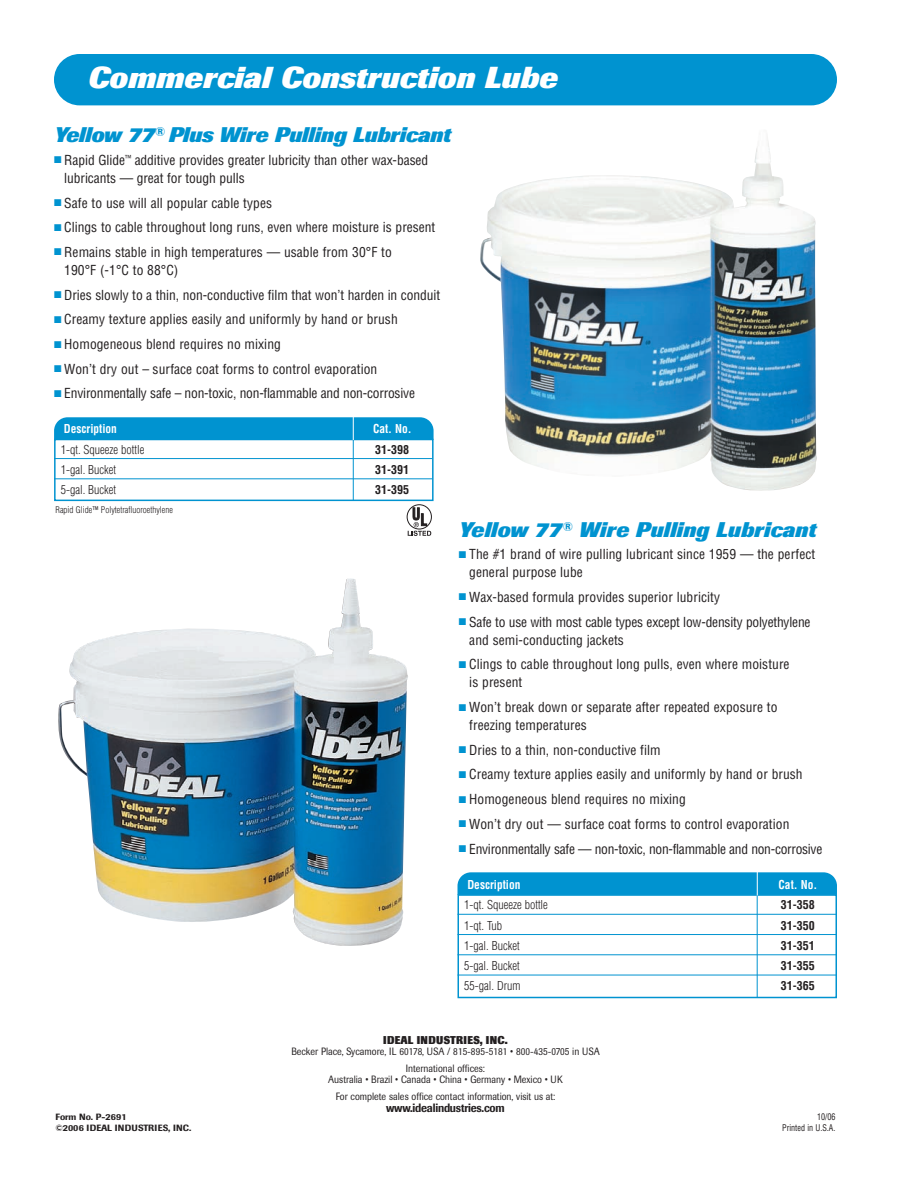
<style>
.page{position:relative;width:918px;height:1188px;background:#fff}
.page>*{position:absolute;margin:0;border:0;box-sizing:border-box;transform-origin:0 0}
.t1{font:italic 800 30px "Imago";color:#fff}
.t2{font:italic 800 21px "Imago";letter-spacing:-.015em;color:#0093d0}
.t3{font:condensed 13.5px/18px "Helvetica";letter-spacing:.005em;color:#231f20}
.t4{font:condensed 13.5px/18px "Helvetica";letter-spacing:-.015em;color:#231f20}
.t5{font:condensed 13.5px "Helvetica";letter-spacing:-.02em;color:#231f20}
.t6{font:300 condensed 12px "Helvetica";color:#231f20}
.t7{font:700 condensed 12px "Helvetica";color:#231f20}
.t8{font:700 condensed 12px "Helvetica";color:#fff;scale:.95 1}
.t9{font:500 12px "Imago";letter-spacing:-.02em;color:#231f20;scale:.88 1}
.t10{font:800 11.25px "Imago";letter-spacing:.02em;color:#231f20;scale:.88 1}
.t11{font:10.5px/16.6px "Imago";color:#231f20;text-align:center;scale:.88 1}
.t12{font:500 9px/10.5px "Imago";letter-spacing:.015em;color:#231f20}
.t13{font:300 condensed 9px "Helvetica";color:#231f20}
.t14{font:condensed 9px/10.5px "Helvetica";color:#231f20;text-align:right;scale:.9 1}
.s1{color:#0093d0}
</style>
<div class="page">
<div style="left:54px;top:54px;width:783px;height:51px;background:#0093d0;border-radius:26px"></div>
<div style="left:407px;top:504px;width:25px;height:25px;border:1px solid #231f20;border-radius:50%"></div>
<svg style="left:408px;top:508px;width:23px;height:28px"></svg>
<img style="left:480px;top:137px;width:337px;height:354px">
<img style="left:58px;top:578px;width:350px;height:368px">
<div style="left:458px;top:894px;width:379px;height:104px;border:2px solid #0093d0"></div>
<div style="left:54px;top:439px;width:380px;height:62px;border:2px solid #0093d0"></div>
<hr style="left:54px;top:458px;width:378px;height:1px;background:#0093d0">
<hr style="left:54px;top:478px;width:378px;height:1px;background:#0093d0">
<hr style="left:353px;top:439px;width:1px;height:62px;background:#0093d0">
<div style="left:54px;top:417px;width:380px;height:23px;background:#0093d0"></div>
<hr style="left:458px;top:914px;width:379px;height:1px;background:#0093d0">
<hr style="left:458px;top:934px;width:379px;height:1px;background:#0093d0">
<hr style="left:458px;top:954px;width:379px;height:1px;background:#0093d0">
<hr style="left:458px;top:975px;width:379px;height:1px;background:#0093d0">
<svg style="left:458px;top:872px;width:379px;height:24px;background:#0896d1"></svg>
<hr style="left:757px;top:896px;width:1px;height:101px;background:#0093d0">
<h1 class="t1" style="left:88px;top:67px;width:471px">Commercial Construction Lube</h1>
<h2 class="t2" style="left:54px;top:127px;width:398px">Yellow 77<sup>®</sup> Plus Wire Pulling Lubricant</h2>
<p class="t3" style="left:64px;top:152px;width:365px;text-indent:-10px"><span class="s1">■</span> Rapid Glide<sup>™</sup> additive provides greater lubricity than other wax-based lubricants — great for tough pulls</p>
<p class="t3" style="left:54px;top:195px;width:220px"><span class="s1">■</span> Safe to use will all popular cable types</p>
<p class="t3" style="left:54px;top:219px;width:383px"><span class="s1">■</span> Clings to cable throughout long runs, even where moisture is present</p>
<p class="t3" style="left:64px;top:244px;width:329px;text-indent:-10px"><span class="s1">■</span> Remains stable in high temperatures — usable from 30°F to<br>190°F (-1°C to 88°C)</p>
<p class="t3" style="left:54px;top:287px;width:388px"><span class="s1">■</span> Dries slowly to a thin, non-conductive film that won’t harden in conduit</p>
<p class="t3" style="left:54px;top:312px;width:345px"><span class="s1">■</span> Creamy texture applies easily and uniformly by hand or brush</p>
<p class="t3" style="left:54px;top:336px;width:228px"><span class="s1">■</span> Homogeneous blend requires no mixing</p>
<p class="t3" style="left:54px;top:361px;width:325px"><span class="s1">■</span> Won’t dry out – surface coat forms to control evaporation</p>
<p class="t4" style="left:54px;top:386px;width:362px"><span class="s1">■</span> Environmentally safe – non-toxic, non-flammable and non-corrosive</p>
<p class="t8" style="left:64px;top:424px;width:57px">Description</p>
<p class="t8" style="left:373px;top:424px;width:42px">Cat. No.</p>
<p class="t6" style="left:61px;top:445px;width:85px">1-qt. Squeeze bottle</p>
<p class="t7" style="left:375px;top:445px;width:35px">31-398</p>
<p class="t6" style="left:61px;top:465px;width:57px">1-gal. Bucket</p>
<p class="t7" style="left:375px;top:465px;width:35px">31-391</p>
<p class="t6" style="left:61px;top:485px;width:57px">5-gal. Bucket</p>
<p class="t7" style="left:375px;top:485px;width:35px">31-395</p>
<p class="t13" style="left:56px;top:506px;width:119px">Rapid Glide™ Polytetrafluoroethylene</p>
<p class="t12" style="left:56px;top:1113px;width:137px">Form No. P-2691<br>©2006 IDEAL INDUSTRIES, INC.</p>
<h2 class="t2" style="left:459px;top:522px;width:359px">Yellow 77<sup>®</sup> Wire Pulling Lubricant</h2>
<p class="t3" style="left:469px;top:546px;width:347px;text-indent:-10px"><span class="s1">■</span> The #1 brand of wire pulling lubricant since 1959 — the perfect general purpose lube</p>
<p class="t3" style="left:459px;top:589px;width:263px"><span class="s1">■</span> Wax-based formula provides superior lubricity</p>
<p class="t4" style="left:469px;top:614px;width:343px;text-indent:-10px"><span class="s1">■</span> Safe to use with most cable types except low-density polyethylene and semi-conducting jackets</p>
<p class="t3" style="left:469px;top:657px;width:322px;text-indent:-10px"><span class="s1">■</span> Clings to cable throughout long pulls, even where moisture is present</p>
<p class="t3" style="left:469px;top:699px;width:310px;text-indent:-10px"><span class="s1">■</span> Won’t break down or separate after repeated exposure to freezing temperatures</p>
<p class="t3" style="left:459px;top:742px;width:203px"><span class="s1">■</span> Dries to a thin, non-conductive film</p>
<p class="t3" style="left:459px;top:767px;width:345px"><span class="s1">■</span> Creamy texture applies easily and uniformly by hand or brush</p>
<p class="t3" style="left:459px;top:791px;width:228px"><span class="s1">■</span> Homogeneous blend requires no mixing</p>
<p class="t3" style="left:459px;top:816px;width:332px"><span class="s1">■</span> Won’t dry out — surface coat forms to control evaporation</p>
<p class="t5" style="left:459px;top:843px;width:365px"><span class="s1">■</span> Environmentally safe — non-toxic, non-flammable and non-corrosive</p>
<p class="t8" style="left:467px;top:880px;width:57px">Description</p>
<p class="t8" style="left:779px;top:880px;width:42px">Cat. No.</p>
<p class="t6" style="left:464px;top:900px;width:85px">1-qt. Squeeze bottle</p>
<p class="t7" style="left:781px;top:900px;width:35px">31-358</p>
<p class="t6" style="left:464px;top:921px;width:40px">1-qt. Tub</p>
<p class="t7" style="left:781px;top:921px;width:35px">31-350</p>
<p class="t6" style="left:464px;top:941px;width:57px">1-gal. Bucket</p>
<p class="t7" style="left:781px;top:941px;width:35px">31-351</p>
<p class="t6" style="left:464px;top:961px;width:57px">5-gal. Bucket</p>
<p class="t7" style="left:781px;top:961px;width:35px">31-355</p>
<p class="t6" style="left:464px;top:981px;width:58px">55-gal. Drum</p>
<p class="t7" style="left:781px;top:981px;width:35px">31-365</p>
<p class="t10" style="left:383px;top:1036px;width:143px">IDEAL INDUSTRIES, INC.</p>
<p class="t11" style="left:291px;top:1044px;width:352px">Becker Place, Sycamore, IL 60178, USA / 815-895-5181 • 800-435-0705 in USA<br>International offices:</p>
<p class="t11" style="left:328px;top:1072px;width:268px">Australia • Brazil • Canada • China • Germany • Mexico • UK<br>For complete sales office contact information, visit us at:</p>
<p class="t9" style="left:386px;top:1104px;width:136px">www.idealindustries.com</p>
<p class="t14" style="left:782px;top:1113px;width:61px">10/06<br>Printed in U.S.A.</p>
</div>
